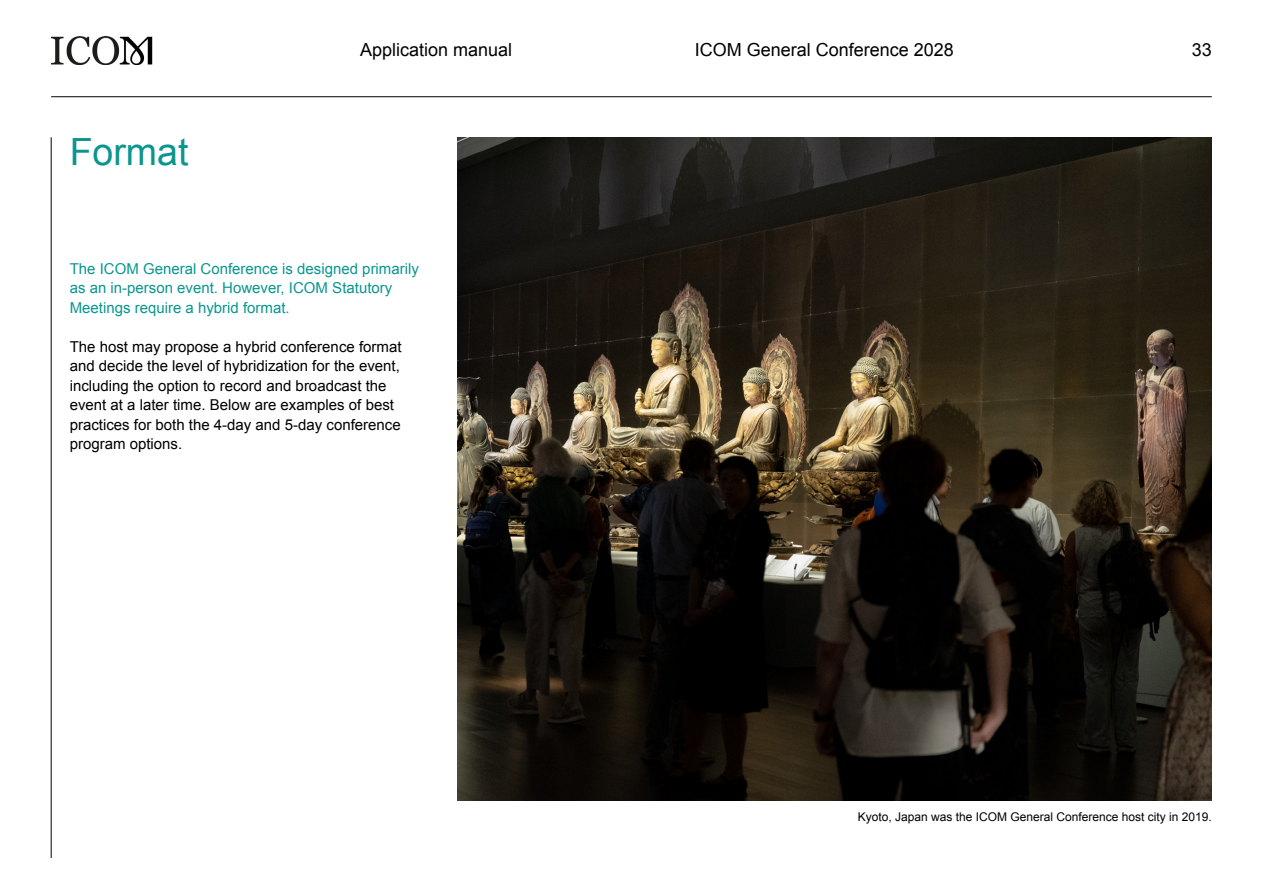
<style>
.page{position:relative;width:1263px;height:893px;background:#fff}
.page>*{position:absolute;margin:0;border:0;box-sizing:border-box;transform-origin:0 0}
.t1{font:37.5px "Arial";color:#0a968e}
.t2{font:18px "Arial";color:#000}
.t3{font:15px/19.5px "Arial";color:#000}
.t4{font:15px/19.5px "Arial";color:#0a968e}
.t5{font:12px "Arial";color:#000}
</style>
<div class="page">
<hr style="left:51px;top:137px;width:1px;height:721px;background:#000">
<img style="left:52px;top:36px;width:101px;height:29px">
<hr style="left:51px;top:96px;width:1161px;height:1px;background:#000">
<img style="left:457px;top:137px;width:755px;height:663px">
<h1 class="t1" style="left:70px;top:131px;width:120px">Format</h1>
<p class="t2" style="left:360px;top:40px;width:154px">Application manual</p>
<p class="t2" style="left:695px;top:40px;width:261px">ICOM General Conference 2028</p>
<p class="t2" style="left:1192px;top:40px;width:22px">33</p>
<p class="t4" style="left:70px;top:259px;width:351px">The ICOM General Conference is designed primarily as an in-person event. However, ICOM Statutory<br>Meetings require a hybrid format.</p>
<p class="t3" style="left:70px;top:337px;width:333px">The host may propose a hybrid conference format and decide the level of hybridization for the event, including the option to record and broadcast the event at a later time. Below are examples of best practices for both the 4-day and 5-day conference program options.</p>
<p class="t5" style="left:858px;top:810px;width:356px">Kyoto, Japan was the ICOM General Conference host city in 2019.</p>
</div>
